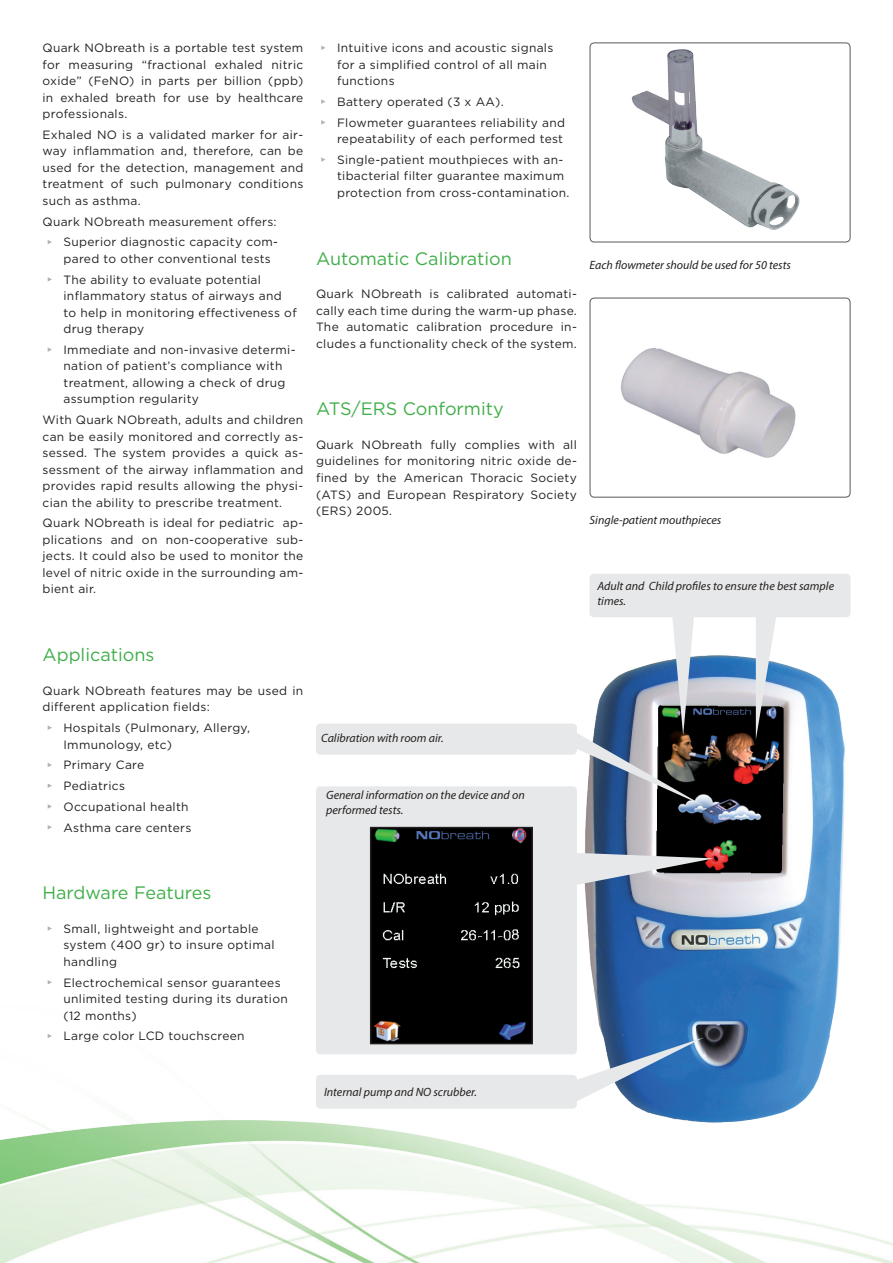
<style>
.page{position:relative;width:893px;height:1263px;background:#fff}
.page>*{position:absolute;margin:0;border:0;box-sizing:border-box;transform-origin:0 0}
.Title_2{font:18px "Gotham";color:#40ae49}
.Body{font:12px/16.5px "Gotham";letter-spacing:.025em;color:#231f20}
.Body_Caption{font:italic 12px/14.4px "Myriad Pro";color:#231f20}
.s1{font-family:"MS P Mincho";color:#fff}
</style>
<div class="page">
<img style="left:0;top:1120px;width:893px;height:143px">
<img style="left:631px;top:49px;width:169px;height:181px">
<div style="left:590px;top:43px;width:260px;height:199px;border:1px solid #57585a;border-radius:4px"></div>
<img style="left:621px;top:348px;width:175px;height:110px">
<div style="left:590px;top:298px;width:260px;height:199px;border:1px solid #57585a;border-radius:4px"></div>
<img style="left:557px;top:655px;width:313px;height:476px">
<div style="left:590px;top:574px;width:260px;height:43px;background:#e7e8e9;border-radius:4px"></div>
<div style="left:316px;top:724px;width:261px;height:31px;background:#e7e8e9;border-radius:4px"></div>
<svg style="left:571px;top:615px;width:133px;height:191px"></svg>
<div style="left:316px;top:786px;width:261px;height:268px;background:#e7e8e9;border-radius:4px"></div>
<svg style="left:577px;top:853px;width:137px;height:33px"></svg>
<img style="left:373px;top:830px;width:157px;height:211px">
<div style="left:370px;top:827px;width:163px;height:217px;border:2px solid #231f20"></div>
<svg style="left:756px;top:617px;width:22px;height:123px"></svg>
<div style="left:316px;top:1075px;width:261px;height:34px;background:#e7e8e9;border-radius:4px"></div>
<svg style="left:569px;top:1037px;width:135px;height:64px"></svg>
<p class="Body" style="left:43px;top:39px;width:262px;text-align:justify">Quark NObreath is a portable test system for measuring “fractional exhaled nitric oxide” (FeNO) in parts per billion (ppb) in exhaled breath for use by healthcare professionals.</p>
<p class="Body" style="left:43px;top:126px;width:262px;text-align:justify">Exhaled NO is a validated marker for air&shy;way inflammation and, therefore, can be used for the detection, management and treatment of such pulmonary conditions such as asthma.</p>
<p class="Body" style="left:43px;top:213px;width:236px">Quark NObreath measurement offers:</p>
<p class="Body" style="left:64px;top:234px;width:216px;text-indent:-17px"><span class="s1">►</span> Superior diagnostic capacity com&shy;pared to other conventional tests</p>
<p class="Body" style="left:64px;top:271px;width:235px;text-indent:-17px"><span class="s1">►</span> The ability to evaluate potential inflammatory status of airways and to help in monitoring effectiveness of drug therapy</p>
<p class="Body" style="left:64px;top:341px;width:234px;text-indent:-17px"><span class="s1">►</span> Immediate and non-invasive determi&shy;nation of patient’s compliance with treatment, allowing a check of drug assumption regularity</p>
<p class="Body" style="left:43px;top:411px;width:262px;text-align:justify">With Quark NObreath, adults and children can be easily monitored and correctly as&shy;sessed. The system provides a quick as&shy;sessment of the airway inflammation and provides rapid results allowing the physi&shy;cian the ability to prescribe treatment.</p>
<p class="Body" style="left:43px;top:515px;width:262px;text-align:justify">Quark NObreath is ideal for pediatric ap&shy;plications and on non-cooperative sub&shy;jects. It could also be used to monitor the level of nitric oxide in the surrounding am&shy;bient air.</p>
<p class="Body" style="left:337px;top:39px;width:218px;text-indent:-16px"><span class="s1">►</span> Intuitive icons and acoustic signals for a simplified control of all main functions</p>
<p class="Body" style="left:321px;top:93px;width:185px"><span class="s1">►</span> Battery operated (3 x AA).</p>
<p class="Body" style="left:321px;top:114px;width:246px;text-align:right"><span class="s1">►</span> Flowmeter guarantees reliability and repeatability of each performed test</p>
<p class="Body" style="left:337px;top:151px;width:234px;text-indent:-16px"><span class="s1">►</span> Single-patient mouthpieces with an&shy;tibacterial filter guarantee maximum protection from cross-contamination.</p>
<p class="Title_2" style="left:316px;top:247px;width:197px">Automatic Calibration</p>
<p class="Body" style="left:316px;top:285px;width:262px;text-align:justify">Quark NObreath is calibrated automati&shy;cally each time during the warm-up phase.<br>The automatic calibration procedure in&shy;cludes a functionality check of the system.</p>
<p class="Body_Caption" style="left:590px;top:257px;width:203px">Each flowmeter should be used for 50 tests</p>
<p class="Title_2" style="left:316px;top:398px;width:189px">ATS/ERS Conformity</p>
<p class="Body" style="left:316px;top:436px;width:262px;text-align:justify">Quark NObreath fully complies with all guidelines for monitoring nitric oxide de&shy;fined by the American Thoracic Society (ATS) and European Respiratory Society (ERS) 2005.</p>
<p class="Body_Caption" style="left:590px;top:512px;width:133px">Single-patient mouthpieces</p>
<p class="Body_Caption" style="left:597px;top:579px;width:238px">Adult and Child profiles to ensure the best sample times.</p>
<p class="Title_2" style="left:43px;top:643px;width:113px">Applications</p>
<p class="Body" style="left:43px;top:682px;width:262px">Quark NObreath features may be used in different application fields:</p>
<p class="Body" style="left:64px;top:719px;width:188px;text-indent:-17px"><span class="s1">►</span> Hospitals (Pulmonary, Allergy,<br>Immunology, etc)</p>
<p class="Body" style="left:47px;top:756px;width:99px"><span class="s1">►</span> Primary Care</p>
<p class="Body" style="left:47px;top:777px;width:79px"><span class="s1">►</span> Pediatrics</p>
<p class="Body" style="left:47px;top:798px;width:143px"><span class="s1">►</span> Occupational health</p>
<p class="Body" style="left:47px;top:819px;width:146px"><span class="s1">►</span> Asthma care centers</p>
<p class="Body_Caption" style="left:321px;top:730px;width:124px">Calibration with room air.</p>
<p class="Body_Caption" style="left:326px;top:788px;width:200px">General information on the device and on performed tests.</p>
<p class="Title_2" style="left:43px;top:881px;width:170px">Hardware Features</p>
<p class="Body" style="left:64px;top:920px;width:213px;text-indent:-17px"><span class="s1">►</span> Small, lightweight and portable system (400 gr) to insure optimal handling</p>
<p class="Body" style="left:64px;top:974px;width:226px;text-indent:-17px"><span class="s1">►</span> Electrochemical sensor guarantees unlimited testing during its duration (12 months)</p>
<p class="Body" style="left:47px;top:1027px;width:199px"><span class="s1">►</span> Large color LCD touchscreen</p>
<p class="Body_Caption" style="left:324px;top:1084px;width:155px">Internal pump and NO scrubber.</p>
</div>
